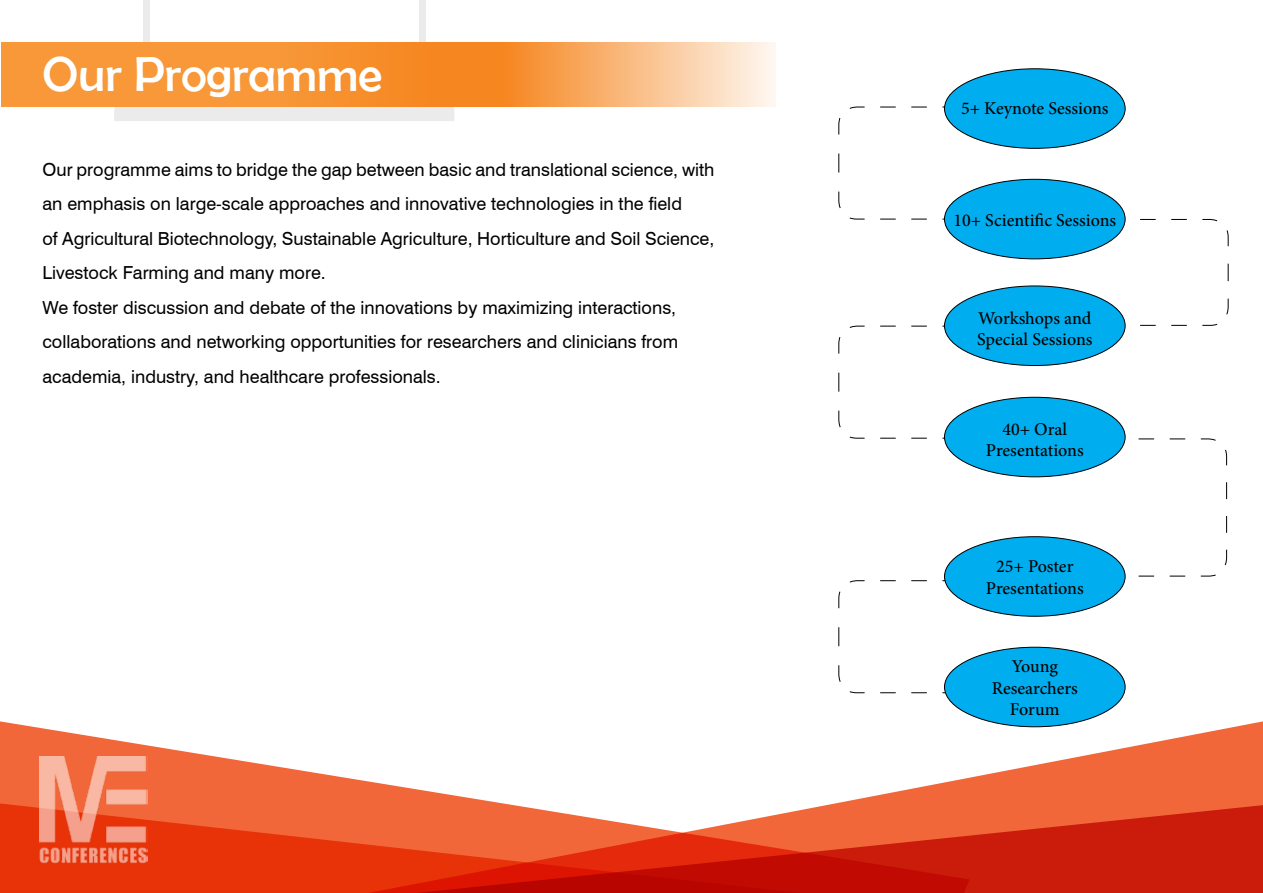
<style>
.page{position:relative;width:1263px;height:893px;background:#fff}
.page>*{position:absolute;margin:0;border:0;box-sizing:border-box;transform-origin:0 0}
.t1{font:49.2px "Berlin Sans FB";color:#fff}
.t2{font:18px/34.5px "Swiss 721 BT";color:#000}
.t3{font:500 18px/21.1px "Minion Pro";color:#000;text-align:center}
</style>
<div class="page">
<svg style="left:1114px;top:438px;width:113px;height:139px"></svg>
<svg style="left:1116px;top:219px;width:113px;height:107px"></svg>
<svg style="left:838px;top:106px;width:113px;height:114px"></svg>
<svg style="left:838px;top:325px;width:113px;height:114px"></svg>
<svg style="left:838px;top:580px;width:113px;height:113px"></svg>
<div style="left:143px;top:0;width:7px;height:85px;background:#ebebeb"></div>
<div style="left:114px;top:107px;width:340px;height:14px;background:#ebebeb"></div>
<div style="left:419px;top:0;width:7px;height:85px;background:#ebebeb"></div>
<svg style="left:431px;top:43px;width:345px;height:64px;background:#f8b271"></svg>
<div style="left:1px;top:43px;width:430px;height:64px;background:linear-gradient(to right,#f99c3e,#f68e2a)"></div>
<div style="left:944px;top:179px;width:181px;height:80px;background:#00aeef;border-radius:50%"></div>
<div style="left:944px;top:69px;width:181px;height:79px;background:#00aeef;border-radius:50%"></div>
<div style="left:944px;top:286px;width:181px;height:79px;background:#00aeef;border-radius:50%"></div>
<div style="left:944px;top:397px;width:181px;height:80px;background:#00aeef;border-radius:50%"></div>
<div style="left:944px;top:537px;width:181px;height:79px;background:#00aeef;border-radius:50%"></div>
<div style="left:944px;top:647px;width:181px;height:80px;background:#00aeef;border-radius:50%"></div>
<svg style="left:1205px;top:721px;width:58px;height:84px;background:#f27147"></svg>
<svg style="left:0;top:721px;width:1205px;height:84px"></svg>
<svg style="left:0;top:803px;width:947px;height:90px;background:#ea4319"></svg>
<svg style="left:316px;top:805px;width:947px;height:88px;background:#dc3f24"></svg>
<img style="left:39px;top:756px;width:109px;height:112px">
<h1 class="t1" style="left:43px;top:47px;width:341px">Our Programme</h1>
<p class="t2" style="left:43px;top:152px;width:673px">Our programme aims to bridge the gap between basic and translational science, with an emphasis on large-scale approaches and innovative technologies in the field<br>of Agricultural Biotechnology, Sustainable Agriculture, Horticulture and Soil Science, Livestock Farming and many more.<br>We foster discussion and debate of the innovations by maximizing interactions, collaborations and networking opportunities for researchers and clinicians from academia, industry, and healthcare professionals.</p>
<p class="t3" style="left:961px;top:98px;width:149px">5+ Keynote Sessions</p>
<p class="t3" style="left:953px;top:209px;width:164px">10+ Scientific Sessions</p>
<p class="t3" style="left:977px;top:307px;width:117px;text-align:left">Workshops and<br>Special Sessions</p>
<p class="t3" style="left:986px;top:419px;width:99px">40+ Oral<br>Presentations</p>
<p class="t3" style="left:986px;top:556px;width:99px">25+ Poster<br>Presentations</p>
<p class="t3" style="left:992px;top:656px;width:88px">Young<br>Researchers<br>Forum</p>
</div>
